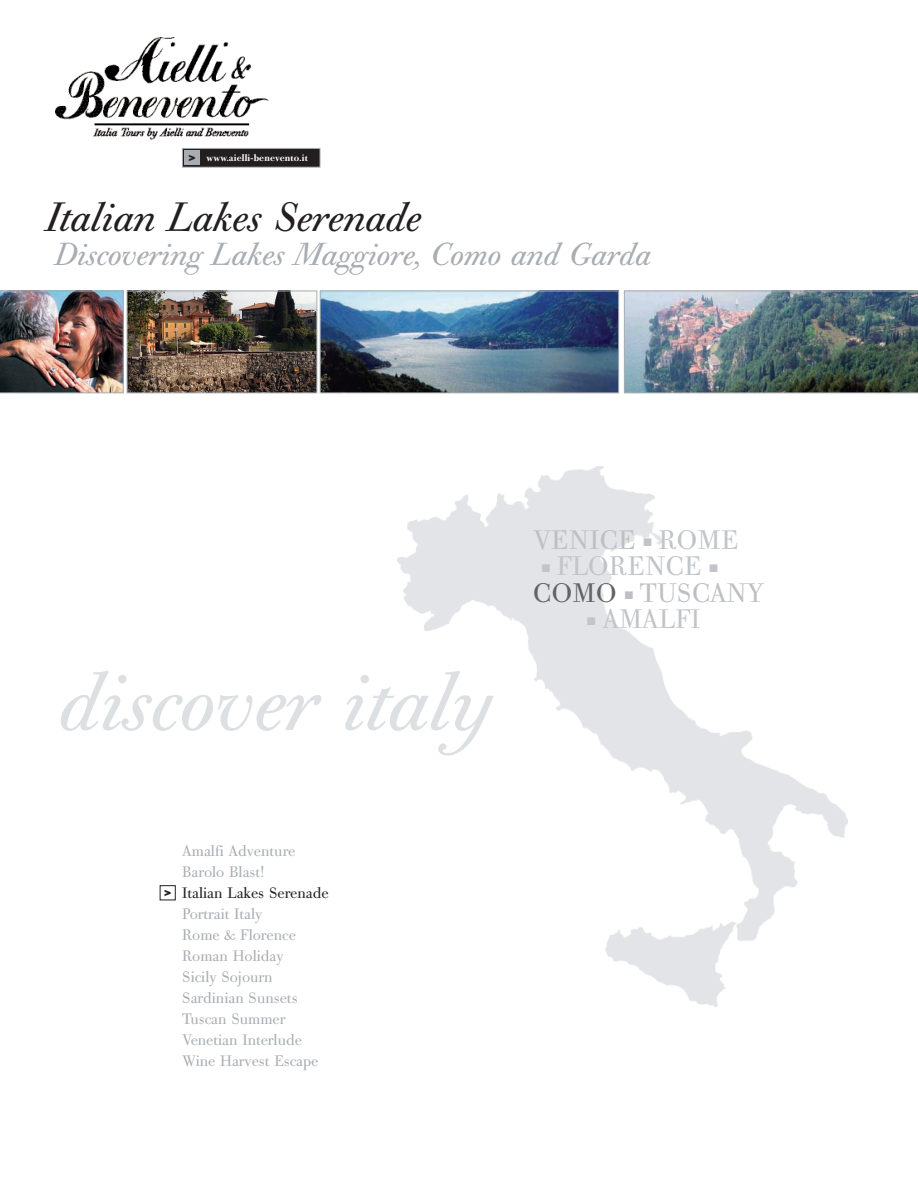
<style>
.page{position:relative;width:918px;height:1188px;background:#fff}
.page>*{position:absolute;margin:0;border:0;box-sizing:border-box;transform-origin:0 0}
.t1{font:italic 81.75px "Bodoni Old Face BE";color:#dde0e2}
.t2{font:italic 40.5px "Bodoni Old Face BE";color:#231f20}
.t3{font:italic 31.5px "Bodoni Old Face BE";color:#a8adb2}
.t4{font:26.4px "Bodoni Old Face BE";letter-spacing:.02em;color:#c1c4c8}
.t5{font:26.4px "Bodoni Old Face BE";color:#bcc0c4}
.t6{font:26.4px "Bodoni Old Face BE";letter-spacing:.02em;color:#bcc0c4}
.t7{font:15px/21px "Bodoni Old Face BE";color:#a8adb2}
.t8{font:15px "Bodoni Old Face BE";color:#231f20}
.t9{font:900 12px "Helvetica Neue";color:#231f20}
.t10{font:10.95px "Zapf Dingbats";color:#c1c4c8}
.t11{font:500 9.45px "Bodoni Old Face BE";letter-spacing:.015em;color:#fff}
.s1{font-family:"Helvetica Neue";font-weight:900;font-size:12px;color:#231f20}
.s2{color:#c1c4c8}
.s3{color:#636366}
</style>
<div class="page">
<img style="left:397px;top:466px;width:450px;height:540px">
<div style="left:183px;top:149px;width:137px;height:18px;background:#231f20"></div>
<div style="left:182px;top:148px;width:138px;height:19px;border:1px solid #a8adb2"></div>
<div style="left:184px;top:150px;width:16px;height:15px;background:#a8adb2"></div>
<img style="left:322px;top:293px;width:295px;height:98px">
<div style="left:320px;top:291px;width:299px;height:102px;border:1px solid #a8adb2"></div>
<img style="left:0;top:291px;width:124px;height:102px">
<img style="left:129px;top:293px;width:186px;height:98px">
<div style="left:127px;top:291px;width:190px;height:102px;border:1px solid #a8adb2"></div>
<img style="left:624px;top:291px;width:294px;height:102px">
<img style="left:55px;top:38px;width:213px;height:101px">
<div style="left:160px;top:885px;width:16px;height:15px;border:1px solid #231f20"></div>
<p class="t11" style="left:189px;top:152px;width:121px"><span class="s1">&gt;</span> www.aielli-benevento.it</p>
<h2 class="t2" style="left:44px;top:192px;width:377px">Italian Lakes Serenade</h2>
<h3 class="t3" style="left:53px;top:235px;width:598px">Discovering Lakes Maggiore, Como and Garda</h3>
<h1 class="t1" style="left:54px;top:652px;width:435px">discover italy</h1>
<p class="t9" style="left:164px;top:884px;width:9px">&gt;</p>
<p class="t7" style="left:182px;top:841px;width:115px">Amalfi Adventure<br>Barolo Blast!</p>
<p class="t8" style="left:182px;top:884px;width:148px">Italian Lakes Serenade</p>
<p class="t7" style="left:182px;top:904px;width:138px">Portrait Italy<br>Rome &amp; Florence<br>Roman Holiday<br>Sicily Sojourn<br>Sardinian Sunsets<br>Tuscan Summer<br>Venetian Interlude<br>Wine Harvest Escape</p>
<h3 class="t6" style="left:533px;top:523px;width:206px">VENICE <span class="s2">■ ROME</span></h3>
<h3 class="t4" style="left:542px;top:550px;width:161px">■ FLORENCE</h3>
<p class="t10" style="left:710px;top:563px;width:10px">■</p>
<h3 class="t5" style="left:533px;top:576px;width:233px"><span class="s3">COMO</span> ■ TUSCANY</h3>
<h3 class="t4" style="left:587px;top:602px;width:115px">■ AMALFI</h3>
</div>
